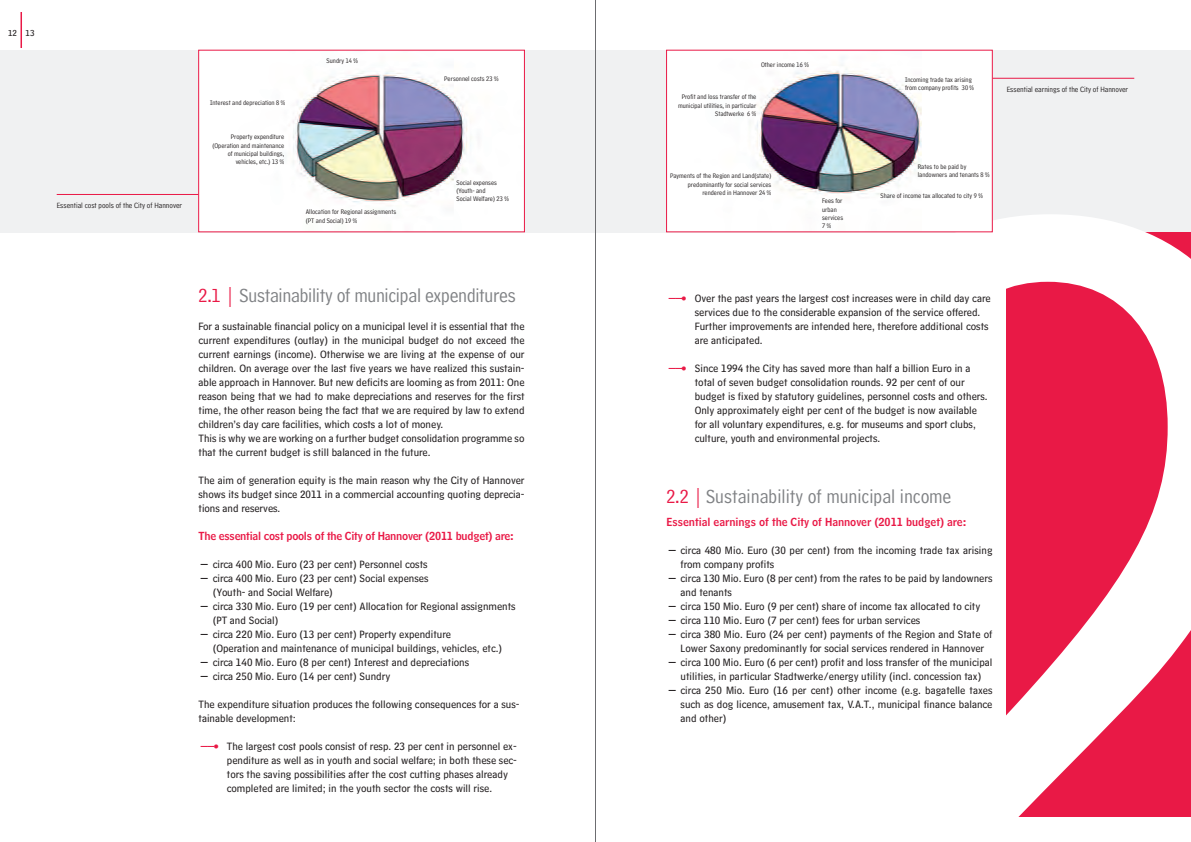
<style>
.page{position:relative;width:1191px;height:842px;background:#fff}
.page>*{position:absolute;margin:0;border:0;box-sizing:border-box;transform-origin:0 0}
.t1{font:1207.5px "Hannover Millennial Comment";color:#fff}
.t2{font:20px "Hannover Millennial Comment";letter-spacing:-.015em;color:#808285}
.t3{font:11px/14px "Hannover Millennial Text";color:#231f20}
.t4{font:11px "Hannover Millennial Headline";letter-spacing:-.02em;color:#e91946}
.t5{font:11px "Hannover Millennial Headline";color:#e91946}
.t6{font:9px "Hannover Millennial Text";color:#231f20}
.t7{font:8px "Hannover Millennial Comment";color:#231f20}
.t8{font:7px/8.4px "Hannover Millennial Comment";color:#231f20}
.s1{color:#e91946}
.s2{font-size:14px}
.s3{font-size:14px;color:#e91946}
</style>
<div class="page">
<div style="left:0;top:50px;width:1191px;height:182px;background:#f0f1f2"></div>
<div style="left:1006px;top:232px;width:185px;height:584px;background:#e91946"></div>
<img style="left:668px;top:52px;width:322px;height:178px">
<hr style="left:992px;top:78px;width:142px;height:1px;background:#e91946">
<hr style="left:21px;top:12px;width:1px;height:36px;background:#e91946">
<img style="left:200px;top:52px;width:322px;height:178px">
<hr style="left:57px;top:194px;width:141px;height:1px;background:#e91946">
<hr style="left:595px;top:0;width:1px;height:842px;background:#6c6d70">
<p class="t6" style="left:8px;top:28px;width:28px">12 13</p>
<p class="t7" style="left:57px;top:201px;width:127px">Essential cost pools of the City of Hannover</p>
<p class="t8" style="left:210px;top:99px;width:77px">Interest and depreciation 8 %</p>
<p class="t8" style="left:212px;top:133px;width:73px;text-align:right">Property expenditure (Operation and maintenance of municipal buildings, vehicles, etc.) 13 %</p>
<p class="t8" style="left:327px;top:57px;width:33px">Sundry 14 %</p>
<p class="t8" style="left:306px;top:208px;width:92px">Allocation for Regional assignments (PT and Social) 19 %</p>
<p class="t8" style="left:444px;top:74px;width:56px">Personnel costs 23 %</p>
<p class="t8" style="left:456px;top:178px;width:54px">Social expenses (Youth- and<br>Social Welfare) 23 %</p>
<h2 class="t2" style="left:198px;top:285px;width:319px"><span class="s1">2.1 |</span> Sustainability of municipal expenditures</h2>
<p class="t3" style="left:198px;top:320px;width:328px">For a sustainable financial policy on a municipal level it is essential that the current expenditures (outlay) in the municipal budget do not exceed the current earnings (income). Otherwise we are living at the expense of our children. On average over the last five years we have realized this sustain&shy;able approach in Hannover. But new deficits are looming as from 2011: One reason being that we had to make depreciations and reserves for the first time, the other reason being the fact that we are required by law to extend children’s day care facilities, which costs a lot of money.<br>This is why we are working on a further budget consolidation programme so that the current budget is still balanced in the future.</p>
<p class="t3" style="left:198px;top:474px;width:327px;text-align:justify">The aim of generation equity is the main reason why the City of Hannover shows its budget since 2011 in a commercial accounting quoting deprecia&shy;tions and reserves.</p>
<p class="t4" style="left:198px;top:530px;width:317px">The essential cost pools of the City of Hannover (2011 budget) are:</p>
<p class="t3" style="left:198px;top:558px;width:231px"><span class="s2">−</span> circa 400 Mio. Euro (23 per cent) Personnel costs</p>
<p class="t3" style="left:198px;top:572px;width:231px"><span class="s2">−</span> circa 400 Mio. Euro (23 per cent) Social expenses</p>
<p class="t3" style="left:213px;top:586px;width:122px">(Youth- and Social Welfare)</p>
<p class="t3" style="left:198px;top:600px;width:319px"><span class="s2">−</span> circa 330 Mio. Euro (19 per cent) Allocation for Regional assignments</p>
<p class="t3" style="left:213px;top:614px;width:67px">(PT and Social)</p>
<p class="t3" style="left:198px;top:628px;width:254px"><span class="s2">−</span> circa 220 Mio. Euro (13 per cent) Property expenditure</p>
<p class="t3" style="left:213px;top:642px;width:291px">(Operation and maintenance of municipal buildings, vehicles, etc.)</p>
<p class="t3" style="left:198px;top:656px;width:272px"><span class="s2">−</span> circa 140 Mio. Euro (8 per cent) Interest and depreciations</p>
<p class="t3" style="left:198px;top:670px;width:193px"><span class="s2">−</span> circa 250 Mio. Euro (14 per cent) Sundry</p>
<p class="t3" style="left:198px;top:697px;width:322px">The expenditure situation produces the following consequences for a sus&shy;tainable development:</p>
<p class="t3" style="left:227px;top:740px;width:292px;text-indent:-28px"><span class="s3">−−•</span> The largest cost pools consist of resp. 23 per cent in personnel ex&shy;penditure as well as in youth and social welfare; in both these sec&shy;tors the saving possibilities after the cost cutting phases already completed are limited; in the youth sector the costs will rise.</p>
<p class="t8" style="left:761px;top:61px;width:49px">Other income 16 %</p>
<p class="t8" style="left:678px;top:93px;width:80px;text-align:right">Profit and loss transfer of the municipal utilities, in particular<br>Stadtwerke 6 %</p>
<p class="t8" style="left:905px;top:75px;width:71px">Incoming trade tax arising from company profits 30 %</p>
<p class="t7" style="left:1006px;top:85px;width:123px">Essential earnings of the City of Hannover</p>
<p class="t8" style="left:917px;top:163px;width:73px">Rates to be paid by landowners and tenants 8 %</p>
<p class="t8" style="left:880px;top:192px;width:104px">Share of income tax allocated to city 9 %</p>
<p class="t8" style="left:670px;top:172px;width:103px;text-align:right">Payments of the Region and Land(state) predominantly for social services rendered in Hannover 24 %</p>
<p class="t8" style="left:822px;top:197px;width:23px">Fees for urban services<br>7 %</p>
<h1 class="t1" style="left:781px;top:-25px;width:538px">2</h1>
<p class="t3" style="left:694px;top:292px;width:297px;text-indent:-28px"><span class="s3">−−•</span> Over the past years the largest cost increases were in child day care services due to the considerable expansion of the service offered.<br>Further improvements are intended here, therefore additional costs are anticipated.</p>
<p class="t3" style="left:666px;top:362px;width:306px"><span class="s3">−−•</span> Since 1994 the City has saved more than half a billion Euro in a</p>
<p class="t3" style="left:694px;top:376px;width:271px">total of seven budget consolidation rounds. 92 per cent of our</p>
<p class="t3" style="left:694px;top:390px;width:294px">budget is fixed by statutory guidelines, personnel costs and others.</p>
<p class="t3" style="left:666px;top:404px;width:19px">O</p>
<p class="t3" style="left:694px;top:404px;width:284px;text-align:justify;text-indent:7px">nly approximately eight per cent of the budget is now available for all voluntary expenditures, e.g. for museums and sport clubs, culture, youth and environmental projects.</p>
<h2 class="t2" style="left:666px;top:485px;width:287px"><span class="s1">2.2 |</span> Sustainability of municipal income</h2>
<p class="t5" style="left:666px;top:516px;width:301px">Essential earnings of the City of Hannover (2011 budget) are:</p>
<p class="t3" style="left:666px;top:544px;width:328px"><span class="s2">−</span> circa 480 Mio. Euro (30 per cent) from the incoming trade tax arising</p>
<p class="t3" style="left:680px;top:558px;width:95px">from company profits</p>
<p class="t3" style="left:666px;top:572px;width:328px"><span class="s2">−</span> circa 130 Mio. Euro (8 per cent) from the rates to be paid by landowners</p>
<p class="t3" style="left:680px;top:586px;width:53px">and tenants</p>
<p class="t3" style="left:666px;top:600px;width:315px"><span class="s2">−</span> circa 150 Mio. Euro (9 per cent) share of income tax allocated to city</p>
<p class="t3" style="left:666px;top:614px;width:255px"><span class="s2">−</span> circa 110 Mio. Euro (7 per cent) fees for urban services</p>
<p class="t3" style="left:666px;top:628px;width:327px"><span class="s2">−</span> circa 380 Mio. Euro (24 per cent) payments of the Region and State of</p>
<p class="t3" style="left:680px;top:642px;width:305px">Lower Saxony predominantly for social services rendered in Hannover</p>
<p class="t3" style="left:666px;top:656px;width:328px"><span class="s2">−</span> circa 100 Mio. Euro (6 per cent) profit and loss transfer of the municipal</p>
<p class="t3" style="left:680px;top:670px;width:302px">utilities, in particular Stadtwerke/energy utility (incl. concession tax)</p>
<p class="t3" style="left:666px;top:684px;width:328px"><span class="s2">−</span> circa 250 Mio. Euro (16 per cent) other income (e.g. bagatelle taxes</p>
<p class="t3" style="left:680px;top:698px;width:313px">such as dog licence, amusement tax, V.A.T., municipal finance balance</p>
<p class="t3" style="left:680px;top:712px;width:47px">and other)</p>
</div>
